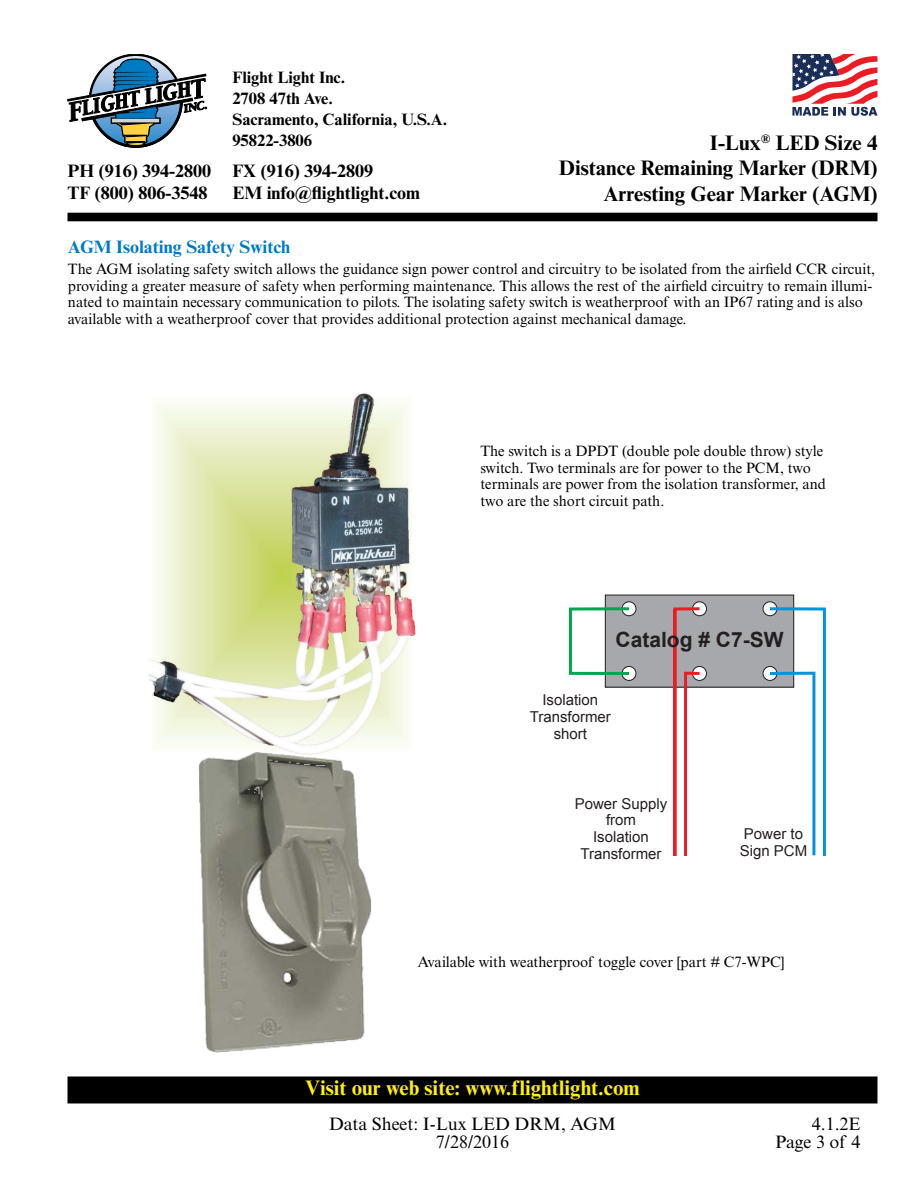
<style>
.page{position:relative;width:918px;height:1188px;background:#fff}
.page>*{position:absolute;margin:0;border:0;box-sizing:border-box;transform-origin:0 0}
.t1{font:700 21px/25.5px "Times New Roman MT Std";color:#000;text-align:right}
.t2{font:700 21px "Times New Roman MT Std";color:#fff200}
.t3{font:700 21px "Arial";color:#231f20}
.t4{font:700 18px/22.5px "Times New Roman MT Std";color:#000}
.t5{font:18px/18px "Times New Roman MT Std";color:#000;text-align:right}
.t6{font:700 18px "Times New Roman MT Std";color:#007ac2}
.t7{font:700 16.5px/21px "Times New Roman MT Std";color:#000}
.t8{font:15px/16.5px "Times New Roman MT Std";color:#000}
.t9{font:15px/16.8px "Arial";color:#231f20;text-align:center}
</style>
<div class="page">
<div style="left:68px;top:1077px;width:809px;height:26px;background:#000"></div>
<div style="left:68px;top:1076px;width:810px;height:27px;border:2px solid #000"></div>
<svg style="left:68px;top:54px;width:139px;height:94px"></svg>
<div style="left:68px;top:213px;width:810px;height:8px;background:#000"></div>
<svg style="left:792px;top:54px;width:85px;height:62px"></svg>
<div style="left:605px;top:595px;width:189px;height:92px;background:#a6a8ab"></div>
<div style="left:605px;top:595px;width:189px;height:93px;border:1px solid #231f20"></div>
<div style="left:622px;top:602px;width:14px;height:14px;background:#fff;border-radius:50%"></div>
<div style="left:622px;top:601px;width:14px;height:15px;border:1px solid #231f20;border-radius:50%"></div>
<div style="left:622px;top:666px;width:14px;height:14px;background:#fff;border-radius:50%"></div>
<div style="left:622px;top:666px;width:14px;height:15px;border:1px solid #231f20;border-radius:50%"></div>
<div style="left:693px;top:602px;width:13px;height:14px;background:#fff;border-radius:50%"></div>
<div style="left:692px;top:601px;width:15px;height:15px;border:1px solid #231f20;border-radius:50%"></div>
<svg style="left:693px;top:666px;width:13px;height:14px"></svg>
<div style="left:692px;top:666px;width:15px;height:15px;border:1px solid #231f20;border-radius:50%"></div>
<div style="left:763px;top:602px;width:14px;height:14px;background:#fff;border-radius:50%"></div>
<div style="left:763px;top:601px;width:14px;height:15px;border:1px solid #231f20;border-radius:50%"></div>
<svg style="left:763px;top:666px;width:14px;height:14px"></svg>
<div style="left:763px;top:666px;width:14px;height:15px;border:1px solid #231f20;border-radius:50%"></div>
<div style="left:569px;top:607px;width:61px;height:68px;border:3px solid #00a551"></div>
<svg style="left:672px;top:606px;width:31px;height:250px"></svg>
<svg style="left:767px;top:606px;width:59px;height:250px"></svg>
<img style="left:149px;top:393px;width:267px;height:358px">
<img style="left:198px;top:751px;width:173px;height:302px">
<p class="t4" style="left:67px;top:159px;width:145px">PH (916) 394-2800<br>TF (800) 806-3548</p>
<p class="t7" style="left:232px;top:67px;width:216px">Flight Light Inc.<br>2708 47th Ave.<br>Sacramento, California, U.S.A.<br>95822-3806</p>
<p class="t4" style="left:232px;top:159px;width:189px">FX (916) 394-2809<br>EM info@flightlight.com</p>
<h1 class="t1" style="left:559px;top:129px;width:320px">I-Lux<sup>®</sup> LED Size 4<br>Distance Remaining Marker (DRM)<br>Arresting Gear Marker (AGM)</h1>
<p class="t6" style="left:68px;top:236px;width:224px">AGM Isolating Safety Switch</p>
<p class="t8" style="left:68px;top:261px;width:809px">The AGM isolating safety switch allows the guidance sign power control and circuitry to be isolated from the airfield CCR circuit, providing a greater measure of safety when performing maintenance. This allows the rest of the airfield circuitry to remain illumi&shy;nated to maintain necessary communication to pilots. The isolating safety switch is weatherproof with an IP67 rating and is also available with a weatherproof cover that provides additional protection against mechanical damage.</p>
<p class="t8" style="left:480px;top:443px;width:347px">The switch is a DPDT (double pole double throw) style switch. Two terminals are for power to the PCM, two terminals are power from the isolation transformer, and two are the short circuit path.</p>
<h1 class="t3" style="left:616px;top:625px;width:170px">Catalog # C7-SW</h1>
<p class="t9" style="left:530px;top:692px;width:83px">Isolation<br>Transformer short</p>
<p class="t9" style="left:575px;top:795px;width:94px">Power Supply from<br>Isolation<br>Transformer</p>
<p class="t9" style="left:740px;top:826px;width:69px;text-align:left">Power to<br>Sign PCM</p>
<p class="t8" style="left:418px;top:953px;width:368px">Available with weatherproof toggle cover [part # C7-WPC]</p>
<h1 class="t2" style="left:305px;top:1075px;width:336px">Visit our web site: www.flightlight.com</h1>
<p class="t5" style="left:329px;top:1114px;width:288px;text-align:center">Data Sheet: I-Lux LED DRM, AGM<br>7/28/2016</p>
<p class="t5" style="left:775px;top:1114px;width:87px">4.1.2E<br>Page 3 of 4</p>
</div>
